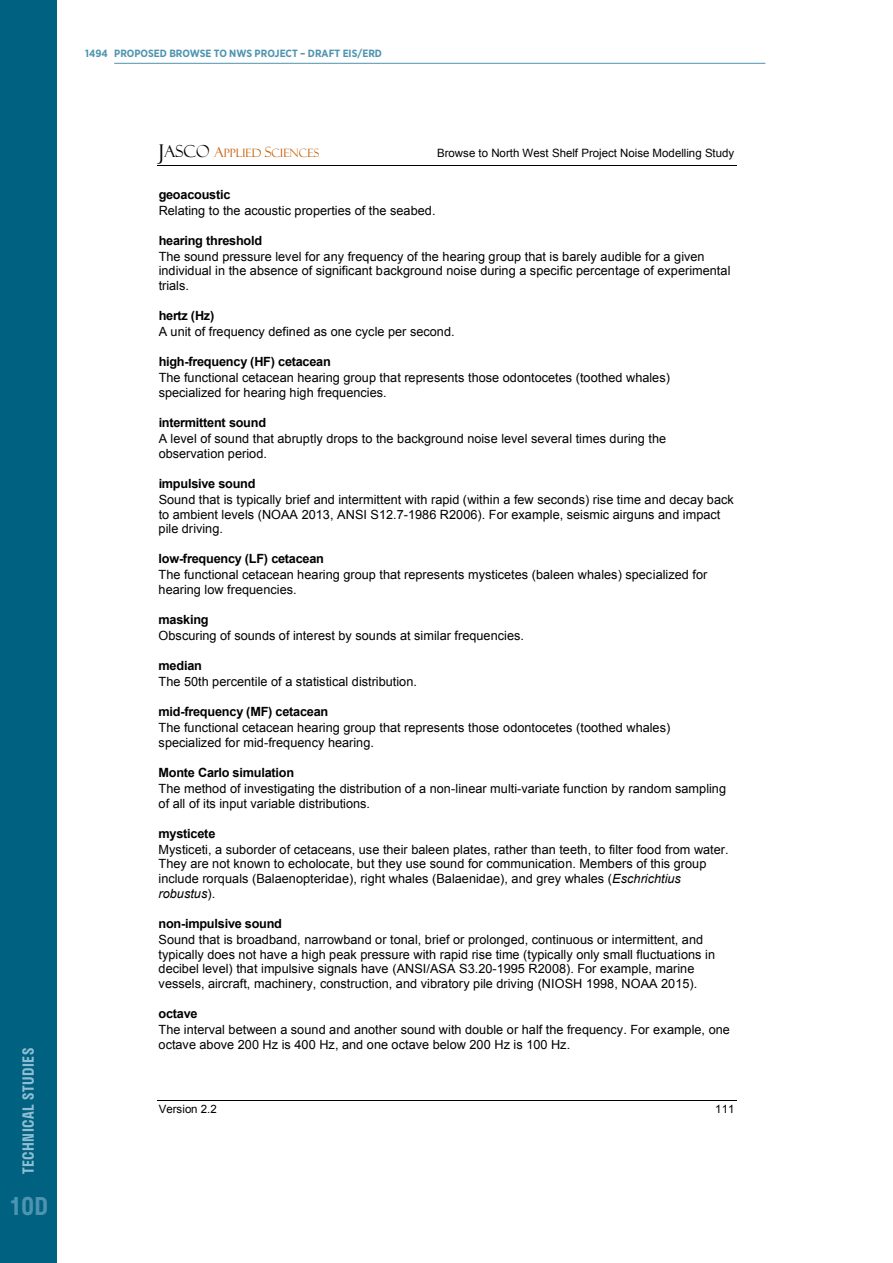
<style>
.page{position:relative;width:893px;height:1263px;background:#fff}
.page>*{position:absolute;margin:0;border:0;box-sizing:border-box;transform-origin:0 0}
.t1{font:600 24px "Stratos";color:#4d94b0}
.t2{font:600 15px "Stratos";letter-spacing:.035em;color:#8fbed4}
.t3{font:12.75px/16px "Arial";color:#000}
.t4{font:11.55px "Arial";color:#000}
.t5{font:11.55px "Felix Titling";letter-spacing:.005em;color:#c66005}
.t6{font:700 10.5px "Gotham Narrow";color:#4d94b0}
.s1{font-size:20.4px;color:#000}
.s2{font-size:16.5px;color:#000}
.s3{font-size:14.1px}
.s4{font-weight:700}
.s5{font-style:italic}
</style>
<div class="page">
<div style="left:0;top:0;width:56px;height:1263px;background:#006180"></div>
<hr style="left:157px;top:165px;width:579px;height:1px;background:#000">
<hr style="left:157px;top:1100px;width:579px;height:1px;background:#000">
<hr style="left:114px;top:63px;width:651px;height:1px;background:#4d94b0">
<p class="t2" style="left:16px;top:1174px;width:128px;rotate:-90deg">Technical Studies</p>
<p class="t1" style="left:9px;top:1187px;width:41px">10D</p>
<p class="t6" style="left:85px;top:47px;width:298px">1494 PROPOSED BROWSE TO NWS PROJECT – DRAFT EIS/ERD</p>
<p class="t5" style="left:159px;top:146px;width:162px"><span class="s1">J</span><span class="s2">ASCO</span> <span class="s3">A</span>PPLIED <span class="s3">S</span>CIENCES</p>
<p class="t4" style="left:437px;top:145px;width:299px">Browse to North West Shelf Project Noise Modelling Study</p>
<p class="t3" style="left:159px;top:186px;width:278px"><span class="s4">geoacoustic<br></span>Relating to the acoustic properties of the seabed.</p>
<p class="t3" style="left:159px;top:232px;width:547px"><span class="s4">hearing threshold<br></span>The sound pressure level for any frequency of the hearing group that is barely audible for a given</p>
<p class="t3" style="left:159px;top:264px;width:573px;line-height:14.7px">individual in the absence of significant background noise during a specific percentage of experimental trials.</p>
<p class="t3" style="left:159px;top:308px;width:297px"><span class="s4">hertz (Hz)<br></span>A unit of frequency defined as one cycle per second.</p>
<p class="t3" style="left:159px;top:354px;width:513px"><span class="s4">high-frequency (HF) cetacean<br></span>The functional cetacean hearing group that represents those odontocetes (toothed whales)</p>
<p class="t3" style="left:159px;top:385px;width:229px">specialized for hearing high frequencies.</p>
<p class="t3" style="left:159px;top:414px;width:509px"><span class="s4">intermittent sound<br></span>A level of sound that abruptly drops to the background noise level several times during the</p>
<p class="t3" style="left:159px;top:445px;width:110px">observation period.</p>
<p class="t3" style="left:159px;top:475px;width:577px"><span class="s4">impulsive sound<br></span>Sound that is typically brief and intermittent with rapid (within a few seconds) rise time and decay back</p>
<p class="t3" style="left:159px;top:507px;width:563px;line-height:14.7px">to ambient levels (NOAA 2013, ANSI S12.7-1986 R2006). For example, seismic airguns and impact pile driving.</p>
<p class="t3" style="left:159px;top:551px;width:550px"><span class="s4">low-frequency (LF) cetacean<br></span>The functional cetacean hearing group that represents mysticetes (baleen whales) specialized for</p>
<p class="t3" style="left:159px;top:582px;width:140px">hearing low frequencies.</p>
<p class="t3" style="left:159px;top:611px;width:367px"><span class="s4">masking<br></span>Obscuring of sounds of interest by sounds at similar frequencies.</p>
<p class="t3" style="left:159px;top:658px;width:260px"><span class="s4">median<br></span>The 50th percentile of a statistical distribution.</p>
<p class="t3" style="left:159px;top:704px;width:513px"><span class="s4">mid-frequency (MF) cetacean<br></span>The functional cetacean hearing group that represents those odontocetes (toothed whales)</p>
<p class="t3" style="left:159px;top:734px;width:217px">specialized for mid-frequency hearing.</p>
<p class="t3" style="left:159px;top:764px;width:569px"><span class="s4">Monte Carlo simulation<br></span>The method of investigating the distribution of a non-linear multi-variate function by random sampling</p>
<p class="t3" style="left:159px;top:795px;width:213px">of all of its input variable distributions.</p>
<p class="t3" style="left:159px;top:825px;width:572px"><span class="s4">mysticete<br></span>Mysticeti, a suborder of cetaceans, use their baleen plates, rather than teeth, to filter food from water.</p>
<p class="t3" style="left:159px;top:857px;width:549px;line-height:14.7px">They are not known to echolocate, but they use sound for communication. Members of this group include rorquals (Balaenopteridae), right whales (Balaenidae), and grey whales (<span class="s5">Eschrichtius robustus</span>).</p>
<p class="t3" style="left:159px;top:915px;width:546px"><span class="s4">non-impulsive sound<br></span>Sound that is broadband, narrowband or tonal, brief or prolonged, continuous or intermittent, and</p>
<p class="t3" style="left:159px;top:947px;width:558px;line-height:14.7px">typically does not have a high peak pressure with rapid rise time (typically only small fluctuations in decibel level) that impulsive signals have (ANSI/ASA S3.20-1995 R2008). For example, marine vessels, aircraft, machinery, construction, and vibratory pile driving (NIOSH 1998, NOAA 2015).</p>
<p class="t3" style="left:159px;top:1005px;width:573px"><span class="s4">octave<br></span>The interval between a sound and another sound with double or half the frequency. For example, one</p>
<p class="t3" style="left:159px;top:1036px;width:413px">octave above 200 Hz is 400 Hz, and one octave below 200 Hz is 100 Hz.</p>
<p class="t4" style="left:159px;top:1101px;width:60px">Version 2.2</p>
<p class="t4" style="left:715px;top:1101px;width:21px">111</p>
</div>
